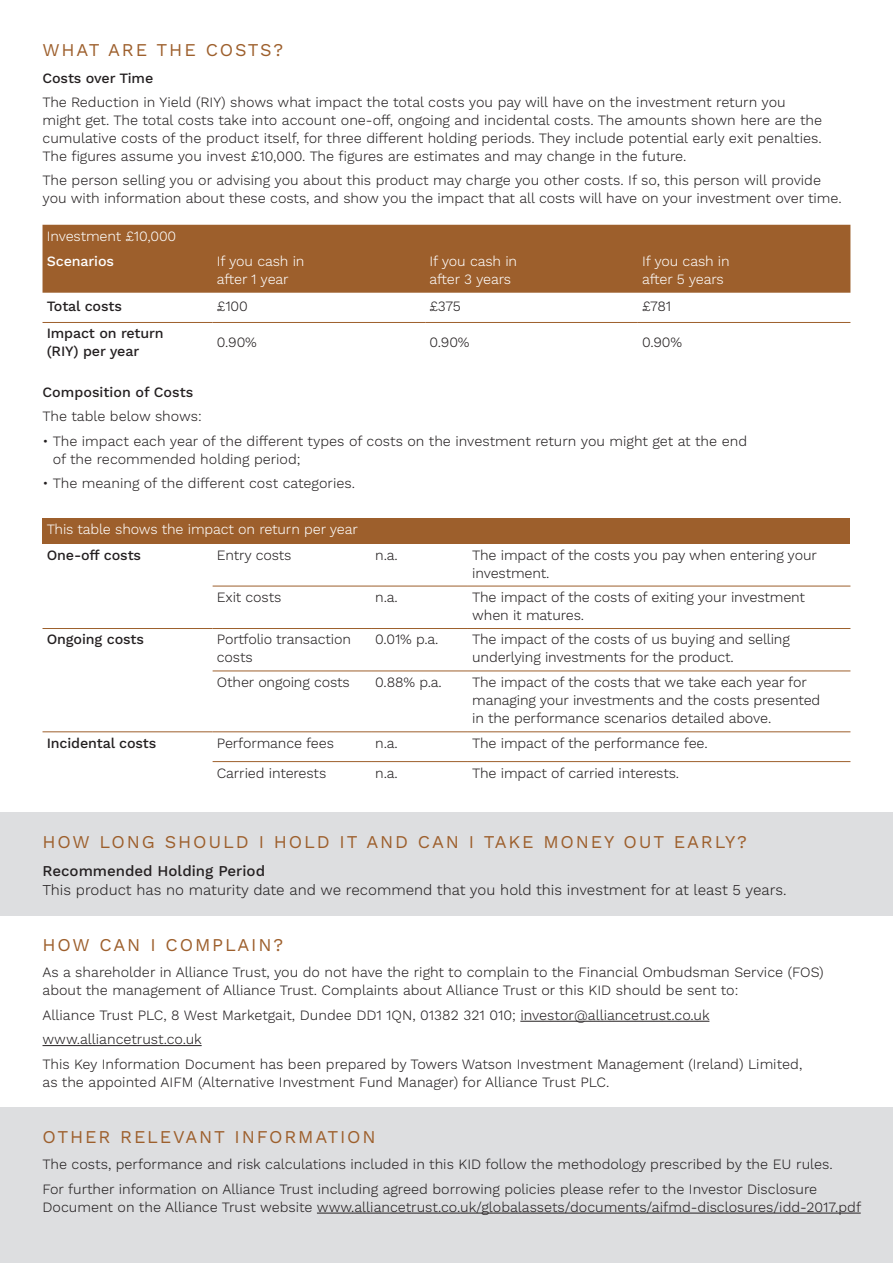
<style>
.page{position:relative;width:893px;height:1263px;background:#fff}
.page>*{position:absolute;margin:0;border:0;box-sizing:border-box;transform-origin:0 0}
._00_Header{font:18px "Work Sans";letter-spacing:.1em;color:#9d5f2c}
.t1{font:300 15px "Work Sans";color:#231f20}
.t2{font:500 15px "Work Sans";color:#231f20}
._00_Body{font:300 14.25px/18px "Work Sans";color:#231f20}
._00_Body-2{font:300 14.25px/18px "Work Sans";letter-spacing:-.01em;color:#fff}
._00_Body-3{font:500 14.25px/18px "Work Sans";letter-spacing:-.01em;color:#231f20}
._00_Body-4{font:500 14.25px "Work Sans";letter-spacing:-.01em;color:#fff}
</style>
<div class="page">
<div style="left:0;top:813px;width:893px;height:103px;background:#dddee0"></div>
<div style="left:0;top:1108px;width:893px;height:155px;background:#dddee0"></div>
<div style="left:43px;top:518px;width:807px;height:26px;background:#9d5f2c"></div>
<hr style="left:213px;top:586px;width:158px;height:1px;background:#9d5f2c">
<hr style="left:371px;top:586px;width:97px;height:1px;background:#9d5f2c">
<hr style="left:468px;top:586px;width:382px;height:1px;background:#9d5f2c">
<hr style="left:43px;top:628px;width:170px;height:1px;background:#9d5f2c">
<hr style="left:213px;top:628px;width:158px;height:1px;background:#9d5f2c">
<hr style="left:371px;top:628px;width:97px;height:1px;background:#9d5f2c">
<hr style="left:468px;top:628px;width:382px;height:1px;background:#9d5f2c">
<hr style="left:43px;top:731px;width:170px;height:1px;background:#9d5f2c">
<hr style="left:213px;top:731px;width:158px;height:1px;background:#9d5f2c">
<hr style="left:371px;top:731px;width:97px;height:1px;background:#9d5f2c">
<hr style="left:468px;top:731px;width:382px;height:1px;background:#9d5f2c">
<hr style="left:213px;top:670px;width:158px;height:1px;background:#9d5f2c">
<hr style="left:371px;top:670px;width:97px;height:1px;background:#9d5f2c">
<hr style="left:468px;top:670px;width:382px;height:1px;background:#9d5f2c">
<hr style="left:213px;top:761px;width:158px;height:1px;background:#9d5f2c">
<hr style="left:371px;top:761px;width:97px;height:1px;background:#9d5f2c">
<hr style="left:468px;top:761px;width:382px;height:1px;background:#9d5f2c">
<div style="left:43px;top:225px;width:807px;height:68px;background:#9d5f2c"></div>
<hr style="left:43px;top:322px;width:170px;height:1px;background:#9d5f2c">
<hr style="left:213px;top:322px;width:212px;height:1px;background:#9d5f2c">
<hr style="left:425px;top:322px;width:213px;height:1px;background:#9d5f2c">
<hr style="left:638px;top:322px;width:212px;height:1px;background:#9d5f2c">
<hr style="left:317px;top:1213px;width:544px;height:1px;background:#231f20">
<hr style="left:520px;top:1021px;width:189px;height:1px;background:#231f20">
<hr style="left:43px;top:1045px;width:159px;height:1px;background:#231f20">
<p class="_00_Header" style="left:43px;top:39px;width:242px">WHAT ARE THE COSTS?</p>
<p class="_00_Body-3" style="left:43px;top:70px;width:112px">Costs over Time</p>
<p class="_00_Body" style="left:43px;top:94px;width:781px">The Reduction in Yield (RIY) shows what impact the total costs you pay will have on the investment return you might get. The total costs take into account one-off, ongoing and incidental costs. The amounts shown here are the cumulative costs of the product itself, for three different holding periods. They include potential early exit penalties.<br>The figures assume you invest £10,000. The figures are estimates and may change in the future.</p>
<p class="_00_Body" style="left:43px;top:172px;width:801px">The person selling you or advising you about this product may charge you other costs. If so, this person will provide you with information about these costs, and show you the impact that all costs will have on your investment over time.</p>
<p class="_00_Body-2" style="left:47px;top:227px;width:131px">Investment £10,000</p>
<p class="_00_Body-4" style="left:47px;top:253px;width:69px">Scenarios</p>
<p class="_00_Body-2" style="left:217px;top:253px;width:89px">If you cash in after 1 year</p>
<p class="_00_Body-2" style="left:429px;top:253px;width:89px">If you cash in after 3 years</p>
<p class="_00_Body-2" style="left:642px;top:253px;width:89px">If you cash in after 5 years</p>
<p class="_00_Body-3" style="left:47px;top:298px;width:77px">Total costs</p>
<p class="_00_Body" style="left:217px;top:298px;width:32px">£100</p>
<p class="_00_Body" style="left:429px;top:298px;width:33px">£375</p>
<p class="_00_Body" style="left:642px;top:298px;width:31px">£781</p>
<p class="_00_Body-3" style="left:47px;top:325px;width:118px">Impact on return (RIY) per year</p>
<p class="_00_Body" style="left:217px;top:334px;width:42px">0.90%</p>
<p class="_00_Body" style="left:429px;top:334px;width:42px">0.90%</p>
<p class="_00_Body" style="left:642px;top:334px;width:42px">0.90%</p>
<p class="_00_Body-3" style="left:43px;top:384px;width:152px">Composition of Costs</p>
<p class="_00_Body" style="left:43px;top:408px;width:161px">The table below shows:</p>
<p class="_00_Body" style="left:53px;top:432px;width:696px;text-indent:-10px">• The impact each year of the different types of costs on the investment return you might get at the end of the recommended holding period;</p>
<p class="_00_Body" style="left:43px;top:475px;width:314px">• The meaning of the different cost categories.</p>
<p class="_00_Body-2" style="left:47px;top:521px;width:313px">This table shows the impact on return per year</p>
<p class="_00_Body-3" style="left:47px;top:546px;width:96px">One-off costs</p>
<p class="_00_Body" style="left:217px;top:546px;width:76px">Entry costs</p>
<p class="_00_Body" style="left:375px;top:546px;width:24px">n.a.</p>
<p class="_00_Body" style="left:472px;top:546px;width:346px">The impact of the costs you pay when entering your investment.</p>
<p class="_00_Body" style="left:217px;top:589px;width:66px">Exit costs</p>
<p class="_00_Body" style="left:375px;top:589px;width:24px">n.a.</p>
<p class="_00_Body" style="left:472px;top:589px;width:334px">The impact of the costs of exiting your investment when it matures.</p>
<p class="_00_Body-3" style="left:47px;top:631px;width:99px">Ongoing costs</p>
<p class="_00_Body" style="left:217px;top:631px;width:136px">Portfolio transaction costs</p>
<p class="_00_Body" style="left:375px;top:631px;width:65px">0.01% p.a.</p>
<p class="_00_Body" style="left:472px;top:631px;width:319px">The impact of the costs of us buying and selling underlying investments for the product.</p>
<p class="_00_Body" style="left:217px;top:674px;width:134px">Other ongoing costs</p>
<p class="_00_Body" style="left:375px;top:674px;width:68px">0.88% p.a.</p>
<p class="_00_Body" style="left:472px;top:674px;width:350px">The impact of the costs that we take each year for managing your investments and the costs presented in the performance scenarios detailed above.</p>
<p class="_00_Body-3" style="left:47px;top:734px;width:111px">Incidental costs</p>
<p class="_00_Body" style="left:217px;top:734px;width:119px">Performance fees</p>
<p class="_00_Body" style="left:375px;top:734px;width:24px">n.a.</p>
<p class="_00_Body" style="left:472px;top:734px;width:237px">The impact of the performance fee.</p>
<p class="_00_Body" style="left:217px;top:764px;width:111px">Carried interests</p>
<p class="_00_Body" style="left:375px;top:764px;width:24px">n.a.</p>
<p class="_00_Body" style="left:472px;top:764px;width:208px">The impact of carried interests.</p>
<p class="_00_Header" style="left:43px;top:831px;width:706px">HOW LONG SHOULD I HOLD IT AND CAN I TAKE MONEY OUT EARLY?</p>
<p class="t2" style="left:43px;top:862px;width:224px">Recommended Holding Period</p>
<p class="t1" style="left:43px;top:881px;width:745px">This product has no maturity date and we recommend that you hold this investment for at least 5 years.</p>
<p class="_00_Header" style="left:43px;top:934px;width:242px">HOW CAN I COMPLAIN?</p>
<p class="_00_Body" style="left:43px;top:964px;width:783px">As a shareholder in Alliance Trust, you do not have the right to complain to the Financial Ombudsman Service (FOS) about the management of Alliance Trust. Complaints about Alliance Trust or this KID should be sent to:</p>
<p class="_00_Body" style="left:43px;top:1006px;width:669px">Alliance Trust PLC, 8 West Marketgait, Dundee DD1 1QN, 01382 321 010; investor@alliancetrust.co.uk</p>
<p class="_00_Body" style="left:43px;top:1031px;width:161px">www.alliancetrust.co.uk</p>
<p class="_00_Body" style="left:43px;top:1055px;width:761px">This Key Information Document has been prepared by Towers Watson Investment Management (Ireland) Limited, as the appointed AIFM (Alternative Investment Fund Manager) for Alliance Trust PLC.</p>
<p class="_00_Header" style="left:43px;top:1126px;width:335px">OTHER RELEVANT INFORMATION</p>
<p class="_00_Body" style="left:43px;top:1156px;width:792px">The costs, performance and risk calculations included in this KID follow the methodology prescribed by the EU rules.</p>
<p class="_00_Body" style="left:43px;top:1180px;width:820px">For further information on Alliance Trust including agreed borrowing policies please refer to the Investor Disclosure<br>Document on the Alliance Trust website www.alliancetrust.co.uk/globalassets/documents/aifmd-disclosures/idd-2017.pdf</p>
</div>
